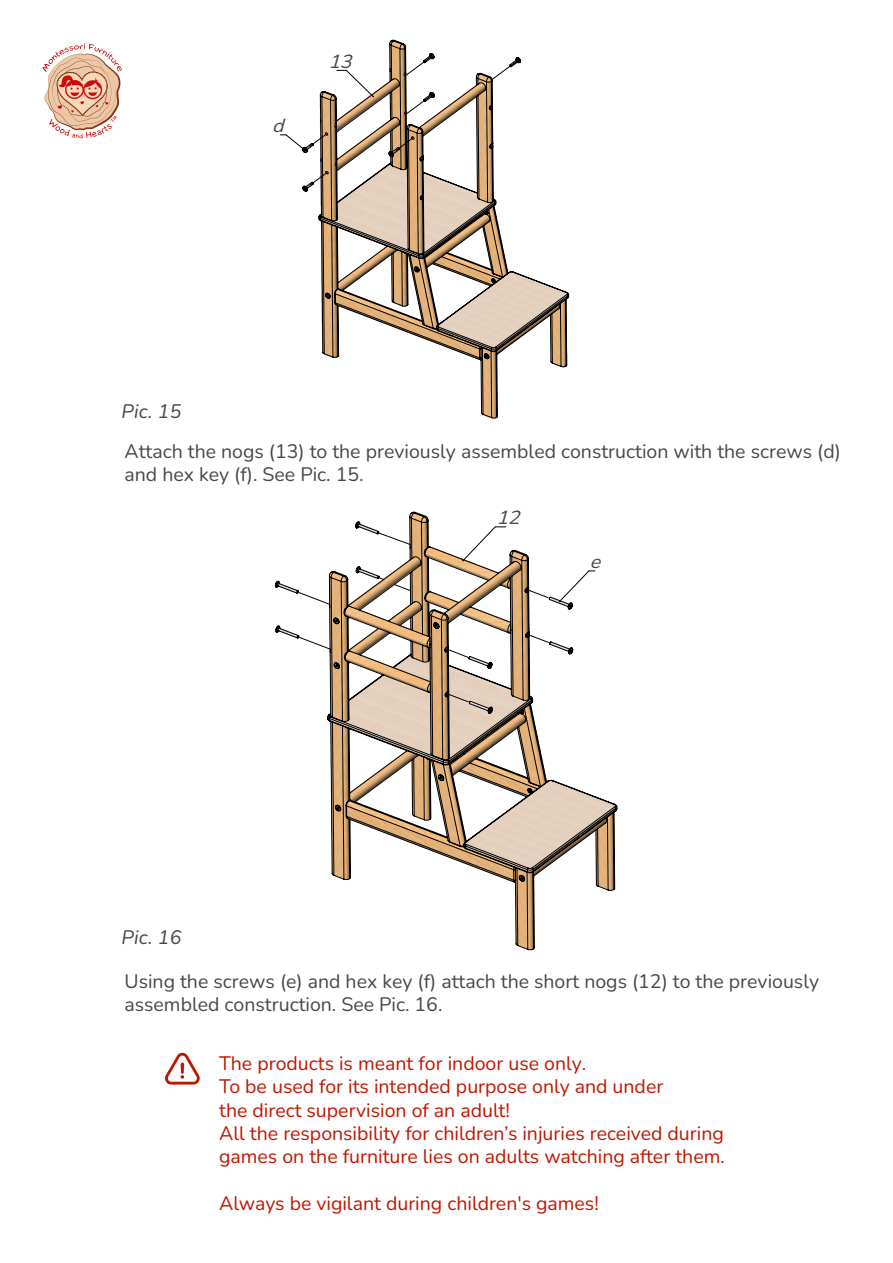
<style>
.page{position:relative;width:893px;height:1263px;background:#fff}
.page>*{position:absolute;margin:0;border:0;box-sizing:border-box;transform-origin:0 0}
.t1{font:200 19.5px/23.4px "Nunito";color:#be1700}
.t2{font:200 19.5px/23.4px "Nunito";color:#484848}
.t3{font:italic 200 19.5px "Nunito";letter-spacing:.01em;color:#484848}
.t4{font:italic 200 18.9px "Nunito";color:#484848;scale:1.04 1}
</style>
<div class="page">
<svg style="left:302px;top:40px;width:267px;height:378px"></svg>
<svg style="left:396px;top:137px;width:17px;height:14px"></svg>
<svg style="left:310px;top:172px;width:18px;height:13px"></svg>
<svg style="left:405px;top:55px;width:28px;height:21px"></svg>
<svg style="left:406px;top:94px;width:27px;height:21px"></svg>
<svg style="left:491px;top:59px;width:28px;height:21px"></svg>
<svg style="left:280px;top:133px;width:47px;height:17px"></svg>
<svg style="left:337px;top:70px;width:37px;height:27px"></svg>
<svg style="left:275px;top:512px;width:342px;height:438px"></svg>
<svg style="left:296px;top:591px;width:34px;height:14px"></svg>
<svg style="left:297px;top:636px;width:34px;height:14px"></svg>
<svg style="left:377px;top:532px;width:34px;height:13px"></svg>
<svg style="left:377px;top:577px;width:7px;height:3px"></svg>
<svg style="left:394px;top:584px;width:17px;height:7px"></svg>
<svg style="left:526px;top:589px;width:23px;height:9px"></svg>
<svg style="left:527px;top:634px;width:22px;height:9px"></svg>
<svg style="left:446px;top:648px;width:22px;height:10px"></svg>
<svg style="left:446px;top:693px;width:23px;height:9px"></svg>
<svg style="left:559px;top:570px;width:36px;height:32px"></svg>
<svg style="left:462px;top:526px;width:44px;height:35px"></svg>
<svg style="left:42px;top:43px;width:80px;height:95px"></svg>
<svg style="left:165px;top:1052px;width:35px;height:32px"></svg>
<p class="t4" style="left:272px;top:113px;width:19px">d</p>
<p class="t4" style="left:328px;top:48px;width:30px">13</p>
<p class="t3" style="left:122px;top:397px;width:61px">Pic. 15</p>
<p class="t2" style="left:125px;top:439px;width:718px">Attach the nogs (13) to the previously assembled construction with the screws (d) and hex key (f). See Pic. 15.</p>
<p class="t4" style="left:496px;top:504px;width:30px">12</p>
<p class="t4" style="left:590px;top:548px;width:18px">e</p>
<p class="t3" style="left:122px;top:923px;width:61px">Pic. 16</p>
<p class="t2" style="left:125px;top:968px;width:696px">Using the screws (e) and hex key (f) attach the short nogs (12) to the previously assembled construction. See Pic. 16.</p>
<p class="t1" style="left:219px;top:1050px;width:507px">The products is meant for indoor use only.<br>To be used for its intended purpose only and under<br>the direct supervision of an adult!<br>All the responsibility for children’s injuries received during games on the furniture lies on adults watching after them.</p>
<p class="t1" style="left:219px;top:1191px;width:381px">Always be vigilant during children's games!</p>
</div>
